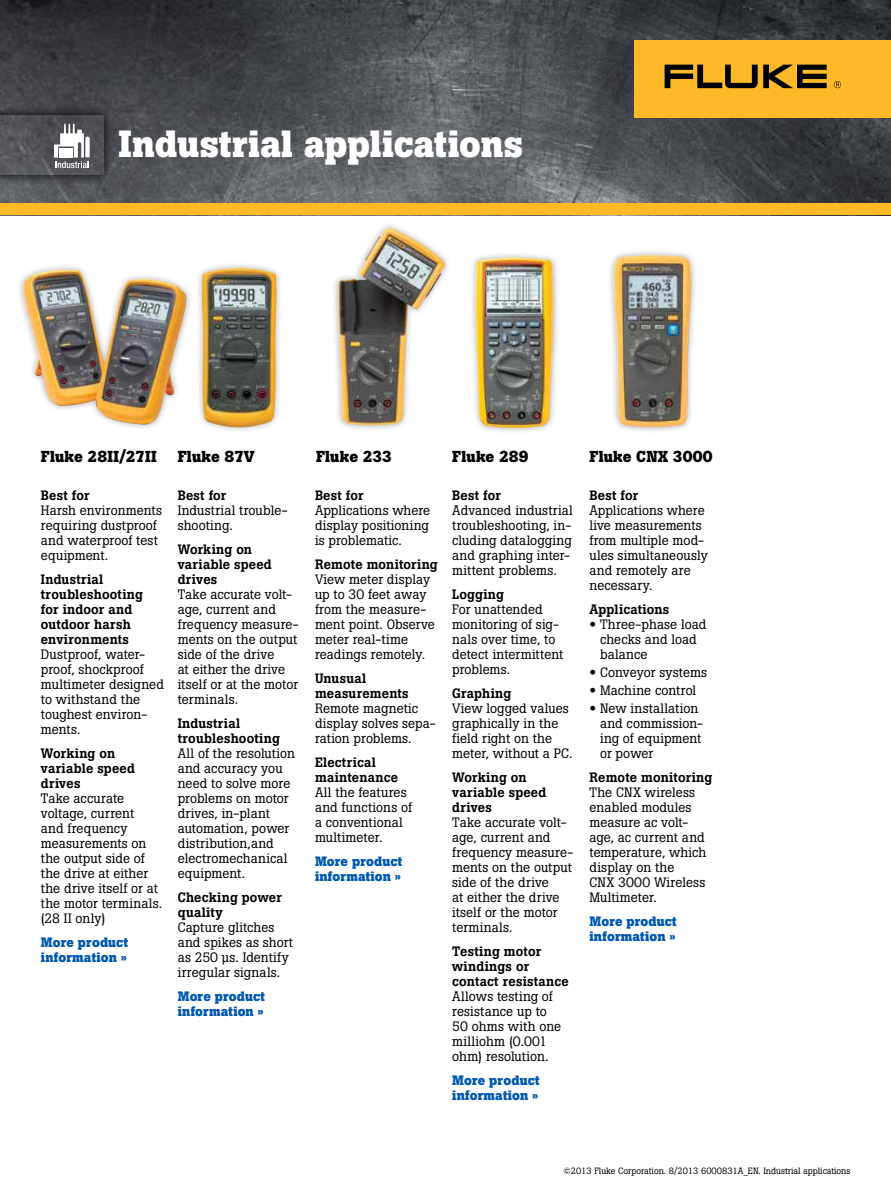
<style>
.page{position:relative;width:891px;height:1188px;background:#fff}
.page>*{position:absolute;margin:0;border:0;box-sizing:border-box;transform-origin:0 0}
.t1{font:700 37.5px "Boton Pro";letter-spacing:.005em;color:#fff}
.t2{font:700 15.75px "Boton Pro";letter-spacing:.01em;color:#000}
.t3{font:13.5px/15px "Boton Pro";letter-spacing:.005em;color:#000}
.t4{font:500 13.5px/15px "Boton Pro";letter-spacing:.015em;color:#000}
.t5{font:700 13.5px/15px "Boton Pro";letter-spacing:.01em;color:#0058b3}
.t6{font:9px "Boton Pro";color:#000}
.s1{font-family:"Helvetica Neue LT Std";font-stretch:expanded}
</style>
<div class="page">
<img style="left:0;top:0;width:891px;height:216px">
<svg style="left:0;top:104px;width:115px;height:82px;background:#434348"></svg>
<img style="left:0;top:115px;width:104px;height:60px">
<div style="left:0;top:203px;width:891px;height:12px;background:#fdb927"></div>
<div style="left:468px;top:251px;width:92px;height:184px;background:#000;opacity:.3"></div>
<img style="left:475px;top:257px;width:79px;height:171px">
<div style="left:16px;top:263px;width:177px;height:168px;background:#000;opacity:.3"></div>
<img style="left:23px;top:269px;width:164px;height:156px">
<div style="left:607px;top:248px;width:91px;height:186px;background:#000;opacity:.3"></div>
<img style="left:614px;top:255px;width:78px;height:172px">
<div style="left:331px;top:221px;width:121px;height:211px;background:#000;opacity:.3"></div>
<img style="left:338px;top:228px;width:108px;height:197px">
<div style="left:195px;top:261px;width:88px;height:173px;background:#000;opacity:.3"></div>
<img style="left:202px;top:268px;width:75px;height:160px">
<svg style="left:54px;top:124px;width:36px;height:44px"></svg>
<div style="left:634px;top:40px;width:257px;height:78px;background:#fdb927"></div>
<svg style="left:665px;top:65px;width:162px;height:23px"></svg>
<svg style="left:834px;top:81px;width:7px;height:7px"></svg>
<h1 class="t1" style="left:119px;top:120px;width:406px">Industrial applications</h1>
<p class="t2" style="left:41px;top:446px;width:117px">Fluke 28II/27II</p>
<p class="t4" style="left:41px;top:487px;width:50px">Best for</p>
<p class="t3" style="left:41px;top:502px;width:123px">Harsh environments requiring dustproof and waterproof test equipment.</p>
<p class="t4" style="left:41px;top:571px;width:104px">Industrial troubleshooting for indoor and outdoor harsh environments</p>
<p class="t3" style="left:41px;top:646px;width:125px">Dustproof, water&shy;proof, shockproof multimeter designed to withstand the toughest environ&shy;ments.</p>
<p class="t4" style="left:41px;top:745px;width:96px">Working on variable speed drives</p>
<p class="t3" style="left:41px;top:790px;width:123px">Take accurate voltage, current<br>and frequency measurements on the output side of the drive at either the drive itself or at the motor terminals. (28 II only)</p>
<p class="t5" style="left:41px;top:934px;width:89px">More product information »</p>
<p class="t2" style="left:178px;top:446px;width:78px">Fluke 87V</p>
<p class="t4" style="left:178px;top:487px;width:50px">Best for</p>
<p class="t3" style="left:178px;top:502px;width:111px">Industrial trouble&shy;shooting.</p>
<p class="t4" style="left:178px;top:541px;width:96px">Working on variable speed drives</p>
<p class="t3" style="left:178px;top:586px;width:123px">Take accurate volt&shy;age, current and frequency measure&shy;ments on the output side of the drive<br>at either the drive itself or at the motor terminals.</p>
<p class="t4" style="left:178px;top:715px;width:104px">Industrial troubleshooting</p>
<p class="t3" style="left:178px;top:745px;width:119px">All of the resolution and accuracy you need to solve more problems on motor drives, in-plant automation, power distribution,and electromechanical equipment.</p>
<p class="t4" style="left:178px;top:889px;width:106px">Checking power quality</p>
<p class="t3" style="left:178px;top:919px;width:117px">Capture glitches and spikes as short as 250 μs. Identify irregular signals.</p>
<p class="t5" style="left:178px;top:988px;width:89px">More product information »</p>
<p class="t2" style="left:316px;top:446px;width:78px">Fluke 233</p>
<p class="t4" style="left:315px;top:487px;width:50px">Best for</p>
<p class="t3" style="left:315px;top:502px;width:117px;text-align:justify">Applications where display positioning is problematic.</p>
<p class="t4" style="left:315px;top:556px;width:124px">Remote monitoring</p>
<p class="t3" style="left:315px;top:571px;width:122px">View meter display up to 30 feet away from the measure&shy;ment point. Observe meter real-time readings remotely.</p>
<p class="t4" style="left:315px;top:670px;width:95px">Unusual measurements</p>
<p class="t3" style="left:315px;top:700px;width:122px">Remote magnetic display solves sepa&shy;ration problems.</p>
<p class="t4" style="left:315px;top:754px;width:85px">Electrical maintenance</p>
<p class="t3" style="left:315px;top:784px;width:98px">All the features and functions of a conventional multimeter.</p>
<p class="t5" style="left:315px;top:853px;width:89px">More product information »</p>
<p class="t2" style="left:452px;top:446px;width:78px">Fluke 289</p>
<p class="t4" style="left:452px;top:487px;width:50px">Best for</p>
<p class="t3" style="left:452px;top:502px;width:122px">Advanced industrial troubleshooting, in&shy;cluding datalogging and graphing inter&shy;mittent problems.</p>
<p class="t4" style="left:452px;top:586px;width:53px">Logging</p>
<p class="t3" style="left:452px;top:601px;width:113px">For unattended monitoring of sig&shy;nals over time, to detect intermittent problems.</p>
<p class="t4" style="left:452px;top:685px;width:61px">Graphing</p>
<p class="t3" style="left:452px;top:700px;width:122px">View logged values graphically in the field right on the meter, without a PC.</p>
<p class="t4" style="left:452px;top:769px;width:96px">Working on variable speed drives</p>
<p class="t3" style="left:452px;top:814px;width:123px">Take accurate volt&shy;age, current and frequency measure&shy;ments on the output side of the drive<br>at either the drive itself or the motor terminals.</p>
<p class="t4" style="left:452px;top:943px;width:118px">Testing motor windings or contact resistance</p>
<p class="t3" style="left:452px;top:988px;width:111px">Allows testing of resistance up to<br>50 ohms with one milliohm (0.001 ohm) resolution.</p>
<p class="t5" style="left:452px;top:1072px;width:89px">More product information »</p>
<p class="t2" style="left:590px;top:446px;width:125px">Fluke CNX 3000</p>
<p class="t4" style="left:590px;top:487px;width:50px">Best for</p>
<p class="t3" style="left:590px;top:502px;width:120px">Applications where live measurements from multiple mod&shy;ules simultaneously and remotely are necessary.</p>
<p class="t4" style="left:590px;top:601px;width:81px">Applications</p>
<p class="t3" style="left:600px;top:616px;width:108px;text-indent:-11px"><span class="s1">•</span> Three-phase load checks and load balance</p>
<p class="t3" style="left:590px;top:664px;width:119px"><span class="s1">•</span> Conveyor systems</p>
<p class="t3" style="left:590px;top:682px;width:108px"><span class="s1">•</span> Machine control</p>
<p class="t3" style="left:600px;top:700px;width:105px;text-indent:-11px"><span class="s1">•</span> New installation and commission&shy;ing of equipment or power</p>
<p class="t4" style="left:590px;top:769px;width:124px">Remote monitoring</p>
<p class="t3" style="left:590px;top:784px;width:119px">The CNX wireless enabled modules measure ac volt&shy;age, ac current and temperature, which display on the<br>CNX 3000 Wireless<br>Multimeter.</p>
<p class="t5" style="left:590px;top:913px;width:89px">More product information »</p>
<p class="t6" style="left:564px;top:1165px;width:288px">©2013 Fluke Corporation. 8/2013 6000831A_EN. Industrial applications</p>
</div>
